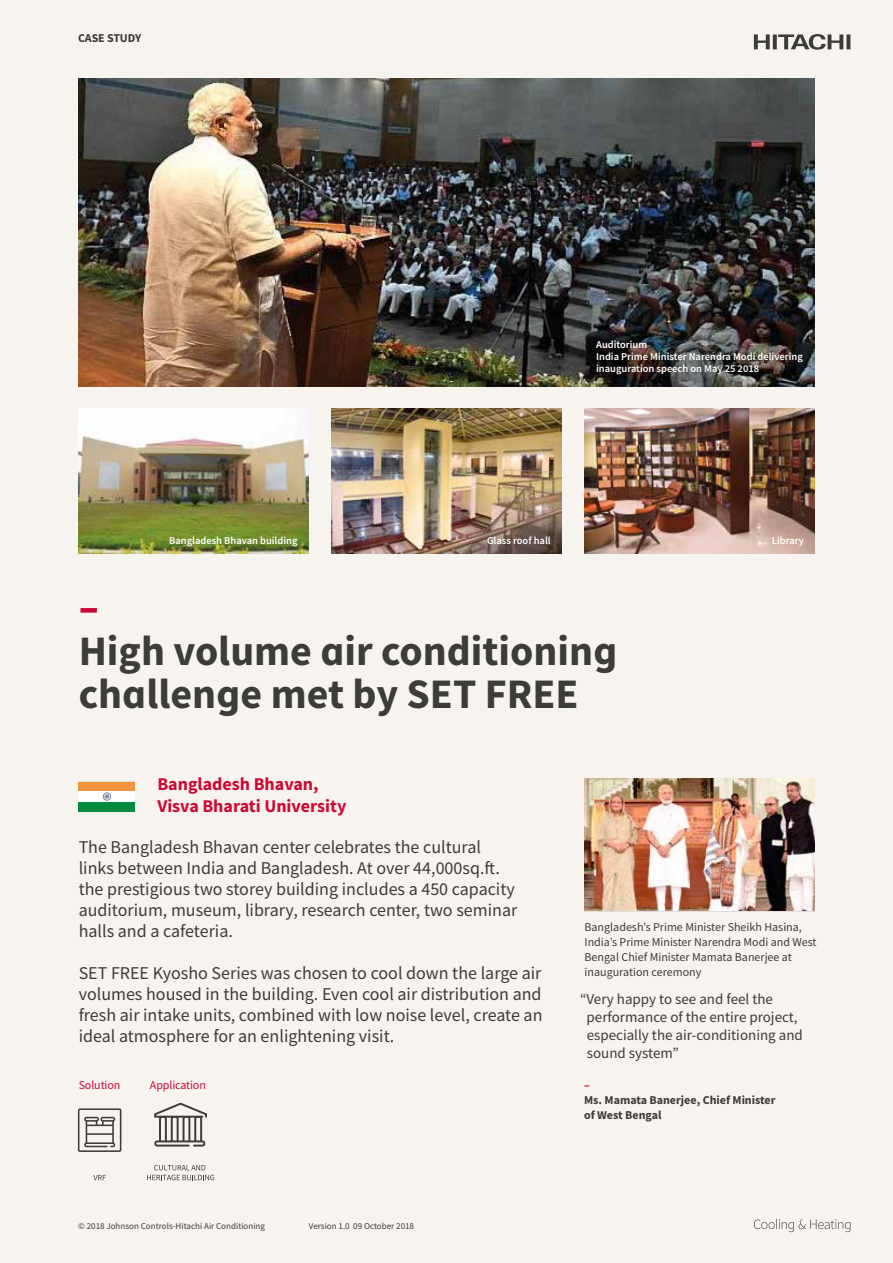
<style>
.page{position:relative;width:893px;height:1263px;background:#f7f3ee}
.page>*{position:absolute;margin:0;border:0;box-sizing:border-box;transform-origin:0 0}
.t1{font:700 42px/43.5px "Source Sans Pro";color:#3c3c3b}
.t2{font:900 42px "Source Sans Pro";color:#cc0935}
.t3{font:18px/21px "Source Sans Pro";color:#3c3c3b}
.t4{font:700 18px/22.5px "Source Sans Pro";color:#cc0935}
.t5{font:15px/18px "Source Sans Pro";color:#3c3c3b}
.t6{font:12px/15px "Source Sans Pro";color:#3c3c3b}
.t7{font:700 12px/15px "Source Sans Pro";color:#3c3c3b}
.t8{font:12px "Source Sans Pro";letter-spacing:-.01em;color:#cc0935}
.t9{font:700 12px "Source Sans Pro";color:#cc0935}
.t10{font:600 10.5px/12px "Source Sans Pro";color:#fff}
.t11{font:9px "Source Sans Pro";color:#3c3c3b}
</style>
<div class="page">
<div style="left:79px;top:781px;width:56px;height:30px;background:#dedede"></div>
<div style="left:79px;top:782px;width:56px;height:9px;background:#f3933b"></div>
<div style="left:79px;top:791px;width:56px;height:11px;background:#fff"></div>
<div style="left:79px;top:802px;width:56px;height:9px;background:#008b3d"></div>
<svg style="left:103px;top:792px;width:8px;height:8px"></svg>
<svg style="left:147px;top:1165px;width:67px;height:15px"></svg>
<svg style="left:154px;top:1103px;width:53px;height:43px"></svg>
<svg style="left:93px;top:1175px;width:13px;height:5px"></svg>
<svg style="left:78px;top:1108px;width:43px;height:44px"></svg>
<img style="left:584px;top:408px;width:230px;height:146px">
<img style="left:584px;top:778px;width:230px;height:132px">
<img style="left:331px;top:408px;width:231px;height:146px">
<img style="left:79px;top:408px;width:230px;height:146px">
<img style="left:79px;top:79px;width:735px;height:307px">
<svg style="left:754px;top:1219px;width:96px;height:13px"></svg>
<svg style="left:754px;top:34px;width:96px;height:16px"></svg>
<p class="t7" style="left:78px;top:30px;width:65px">CASE STUDY</p>
<p class="t10" style="left:596px;top:338px;width:208px">Auditorium<br>India Prime Minister Narendra Modi delivering inauguration speech on May 25 2018</p>
<p class="t10" style="left:169px;top:534px;width:130px">Bangladesh Bhavan building</p>
<p class="t10" style="left:487px;top:534px;width:65px">Glass roof hall</p>
<p class="t10" style="left:772px;top:534px;width:34px">Library</p>
<h1 class="t2" style="left:79px;top:578px;width:22px">–</h1>
<h1 class="t1" style="left:79px;top:629px;width:540px">High volume air conditioning challenge met by SET FREE</h1>
<p class="t4" style="left:157px;top:772px;width:191px">Bangladesh Bhavan,<br>Visva Bharati University</p>
<p class="t3" style="left:79px;top:836px;width:440px">The Bangladesh Bhavan center celebrates the cultural links between India and Bangladesh. At over 44,000sq.ft. the prestigious two storey building includes a 450 capacity auditorium, museum, library, research center, two seminar halls and a cafeteria.</p>
<p class="t3" style="left:79px;top:962px;width:465px;text-align:justify">SET FREE Kyosho Series was chosen to cool down the large air volumes housed in the building. Even cool air distribution and fresh air intake units, combined with low noise level, create an ideal atmosphere for an enlightening visit.</p>
<p class="t8" style="left:79px;top:1078px;width:43px">Solution</p>
<p class="t8" style="left:150px;top:1078px;width:57px">Application</p>
<p class="t6" style="left:584px;top:919px;width:234px">Bangladesh’s Prime Minister Sheikh Hasina, India’s Prime Minister Narendra Modi and West Bengal Chief Minister Mamata Banerjee at inauguration ceremony</p>
<p class="t5" style="left:587px;top:989px;width:218px;text-indent:-7px">“Very happy to see and feel the performance of the entire project, especially the air-conditioning and sound system”</p>
<p class="t9" style="left:584px;top:1077px;width:7px">–</p>
<p class="t7" style="left:584px;top:1092px;width:193px">Ms. Mamata Banerjee, Chief Minister of West Bengal</p>
<p class="t11" style="left:78px;top:1220px;width:188px">© 2018 Johnson Controls-Hitachi Air Conditioning</p>
<p class="t11" style="left:309px;top:1220px;width:107px">Version 1.0 09 October 2018</p>
</div>
